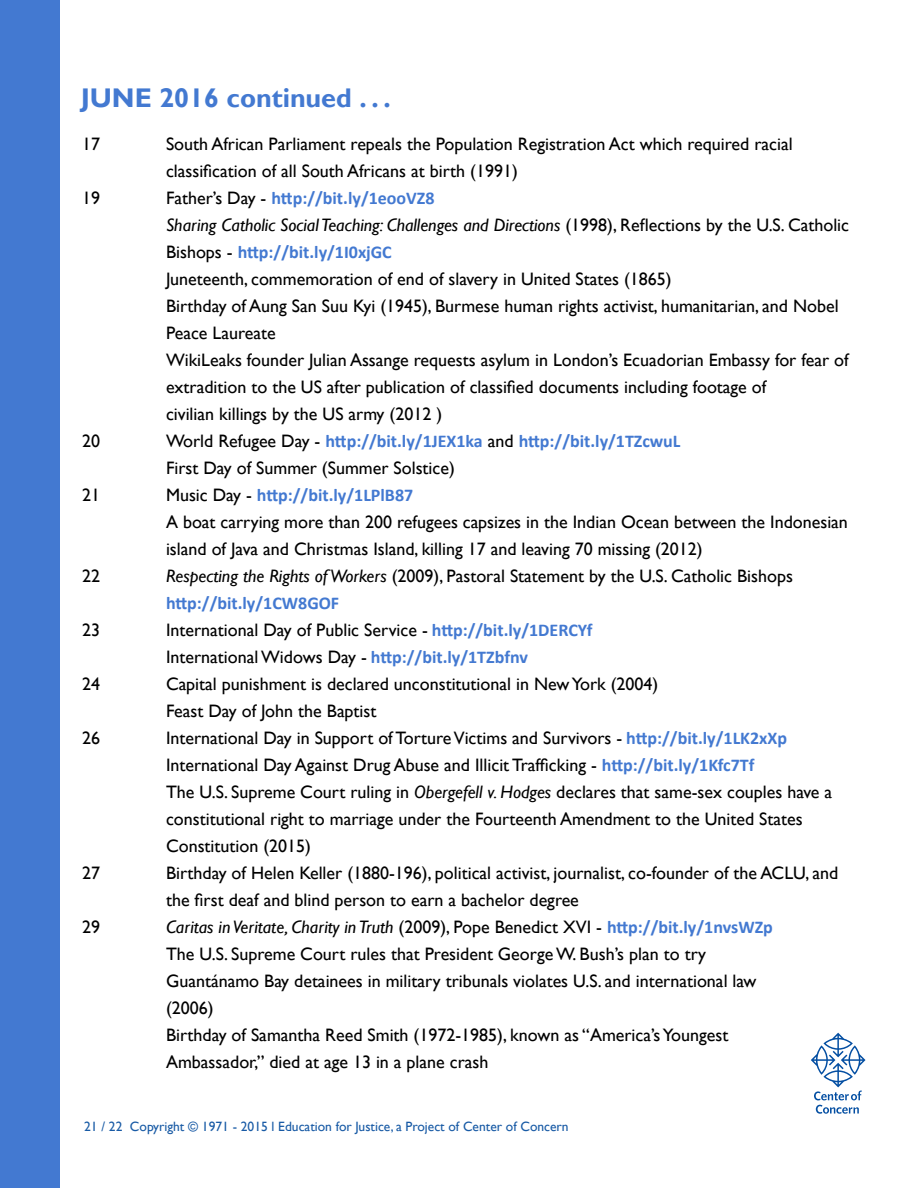
<style>
.page{position:relative;width:918px;height:1188px;background:#fff}
.page>*{position:absolute;margin:0;border:0;box-sizing:border-box;transform-origin:0 0}
.t1{font:700 27px "Gill Sans";color:#4379d1}
.t2{font:18px/27px "Gill Sans";color:#000}
.t3{font:700 18px "Calibri";color:#4379d1}
.t4{font:italic 18px "Gill Sans";color:#000}
.t5{font:13.5px "Gill Sans";color:#185aa5}
.s1{font-family:"Gill Sans";font-weight:400;color:#000}
.s2{font-style:normal}
.s3{font-style:italic}
.s4{font-family:"Calibri";font-weight:700;color:#4379d1}
</style>
<div class="page">
<div style="left:0;top:0;width:59px;height:1188px;background:#4379d1"></div>
<svg style="left:811px;top:1033px;width:55px;height:81px"></svg>
<h1 class="t1" style="left:81px;top:81px;width:312px">JUNE 2016 continued . . .</h1>
<p class="t2" style="left:82px;top:130px;width:19px">17</p>
<p class="t2" style="left:166px;top:130px;width:628px">South African Parliament repeals the Population Registration Act which required racial classification of all South Africans at birth (1991)</p>
<p class="t2" style="left:82px;top:184px;width:19px">19</p>
<p class="t3" style="left:166px;top:186px;width:270px"><span class="s1">Father’s Day -</span> http://bit.ly/1eooVZ8</p>
<p class="t4" style="left:166px;top:214px;width:685px">Sharing Catholic Social Teaching: Challenges and Directions <span class="s2">(1998), Reflections by the U.S. Catholic</span></p>
<p class="t3" style="left:166px;top:240px;width:227px"><span class="s1">Bishops -</span> http://bit.ly/1I0xjGC</p>
<p class="t2" style="left:166px;top:265px;width:684px">Juneteenth, commemoration of end of slavery in United States (1865)<br>Birthday of Aung San Suu Kyi (1945), Burmese human rights activist, humanitarian, and Nobel Peace Laureate<br>WikiLeaks founder Julian Assange requests asylum in London’s Ecuadorian Embassy for fear of extradition to the US after publication of classified documents including footage of<br>civilian killings by the US army (2012 )</p>
<p class="t2" style="left:82px;top:427px;width:19px">20</p>
<p class="t3" style="left:166px;top:429px;width:516px"><span class="s1">World Refugee Day -</span> http://bit.ly/1JEX1ka <span class="s1">and</span> http://bit.ly/1TZcwuL</p>
<p class="t2" style="left:166px;top:454px;width:290px">First Day of Summer (Summer Solstice)</p>
<p class="t2" style="left:82px;top:481px;width:19px">21</p>
<p class="t3" style="left:166px;top:483px;width:249px"><span class="s1">Music Day -</span> http://bit.ly/1LPlB87</p>
<p class="t2" style="left:166px;top:508px;width:683px">A boat carrying more than 200 refugees capsizes in the Indian Ocean between the Indonesian island of Java and Christmas Island, killing 17 and leaving 70 missing (2012)</p>
<p class="t2" style="left:82px;top:562px;width:19px">22</p>
<p class="t2" style="left:166px;top:562px;width:629px"><span class="s3">Respecting the Rights of Workers</span> (2009), Pastoral Statement by the U.S. Catholic Bishops</p>
<p class="t3" style="left:166px;top:591px;width:175px">http://bit.ly/1CW8GOF</p>
<p class="t2" style="left:82px;top:616px;width:19px">23</p>
<p class="t2" style="left:166px;top:616px;width:428px">International Day of Public Service - <span class="s4">http://bit.ly/1DERCYf<br></span>International Widows Day - <span class="s4">http://bit.ly/1TZbfnv</span></p>
<p class="t2" style="left:82px;top:670px;width:19px">24</p>
<p class="t2" style="left:166px;top:670px;width:494px">Capital punishment is declared unconstitutional in New York (2004)<br>Feast Day of John the Baptist</p>
<p class="t2" style="left:82px;top:724px;width:19px">26</p>
<p class="t2" style="left:166px;top:724px;width:668px">International Day in Support of Torture Victims and Survivors - <span class="s4">http://bit.ly/1LK2xXp </span>International Day Against Drug Abuse and Illicit Trafficking - <span class="s4">http://bit.ly/1Kfc7Tf<br></span>The U.S. Supreme Court ruling in <span class="s3">Obergefell v. Hodges</span> declares that same-sex couples have a constitutional right to marriage under the Fourteenth Amendment to the United States Constitution (2015)</p>
<p class="t2" style="left:82px;top:859px;width:19px">27</p>
<p class="t2" style="left:166px;top:859px;width:674px">Birthday of Helen Keller (1880-196), political activist, journalist, co-founder of the ACLU, and the first deaf and blind person to earn a bachelor degree</p>
<p class="t2" style="left:82px;top:913px;width:19px">29</p>
<p class="t2" style="left:166px;top:913px;width:608px"><span class="s3">Caritas in Veritate, Charity in Truth</span> (2009), Pope Benedict XVI - <span class="s4">http://bit.ly/1nvsWZp </span>The U.S. Supreme Court rules that President George W. Bush’s plan to try Guantánamo Bay detainees in military tribunals violates U.S. and international law (2006)<br>Birthday of Samantha Reed Smith (1972-1985), known as “America’s Youngest Ambassador,” died at age 13 in a plane crash</p>
<p class="t5" style="left:84px;top:1119px;width:486px">21 / 22 Copyright © 1971 - 2015 l Education for Justice, a Project of Center of Concern</p>
</div>
